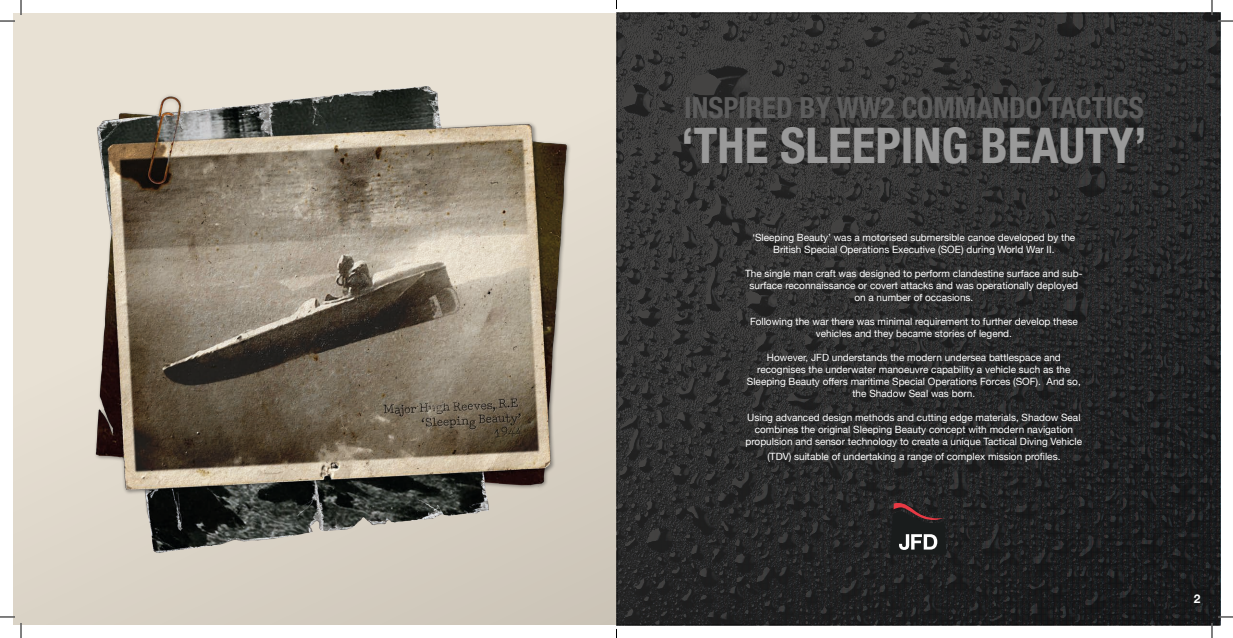
<style>
.page{position:relative;width:1233px;height:638px;background:#fff}
.page>*{position:absolute;margin:0;border:0;box-sizing:border-box;transform-origin:0 0}
.t1{font:700 condensed 49px "Helvetica Neue";color:#9a9a9a}
.t2{font:700 condensed 29px "Helvetica Neue";color:#5d5d5d}
.t3{font:700 12px "Helvetica Neue";color:#fff}
.t4{font:10px/12px "Helvetica Neue";color:#fff;text-align:center}
</style>
<div class="page">
<img style="left:616px;top:12px;width:604px;height:613px">
<img style="left:640px;top:12px;width:580px;height:612px">
<img style="left:13px;top:15px;width:603px;height:608px">
<svg style="left:889px;top:502px;width:57px;height:52px;background:#3c3636"></svg>
<svg style="left:1218px;top:20px;width:15px;height:2px"></svg>
<svg style="left:1218px;top:616px;width:15px;height:1px"></svg>
<svg style="left:0;top:0;width:22px;height:22px"></svg>
<svg style="left:0;top:616px;width:22px;height:21px"></svg>
<svg style="left:1211px;top:0;width:1px;height:15px"></svg>
<svg style="left:1211px;top:622px;width:1px;height:15px"></svg>
<p class="t2" style="left:684px;top:84px;width:461px">INSPIRED BY WW2 COMMANDO TACTICS</p>
<p class="t1" style="left:681px;top:105px;width:467px">‘THE SLEEPING BEAUTY’</p>
<p class="t4" style="left:752px;top:232px;width:324px">‘Sleeping Beauty’ was a motorised submersible canoe developed by the<br>British Special Operations Executive (SOE) during World War II.</p>
<p class="t4" style="left:745px;top:268px;width:339px">The single man craft was designed to perform clandestine surface and sub&shy;surface reconnaissance or covert attacks and was operationally deployed on a number of occasions.</p>
<p class="t4" style="left:750px;top:316px;width:329px">Following the war there was minimal requirement to further develop these vehicles and they became stories of legend.</p>
<p class="t4" style="left:747px;top:352px;width:335px">However, JFD understands the modern undersea battlespace and recognises the underwater manoeuvre capability a vehicle such as the Sleeping Beauty offers maritime Special Operations Forces (SOF). And so, the Shadow Seal was born.</p>
<p class="t4" style="left:745px;top:412px;width:338px">Using advanced design methods and cutting edge materials, Shadow Seal combines the original Sleeping Beauty concept with modern navigation propulsion and sensor technology to create a unique Tactical Diving Vehicle</p>
<p class="t4" style="left:767px;top:450px;width:295px">(TDV) suitable of undertaking a range of complex mission profiles.</p>
<p class="t3" style="left:1194px;top:589px;width:8px">2</p>
</div>
